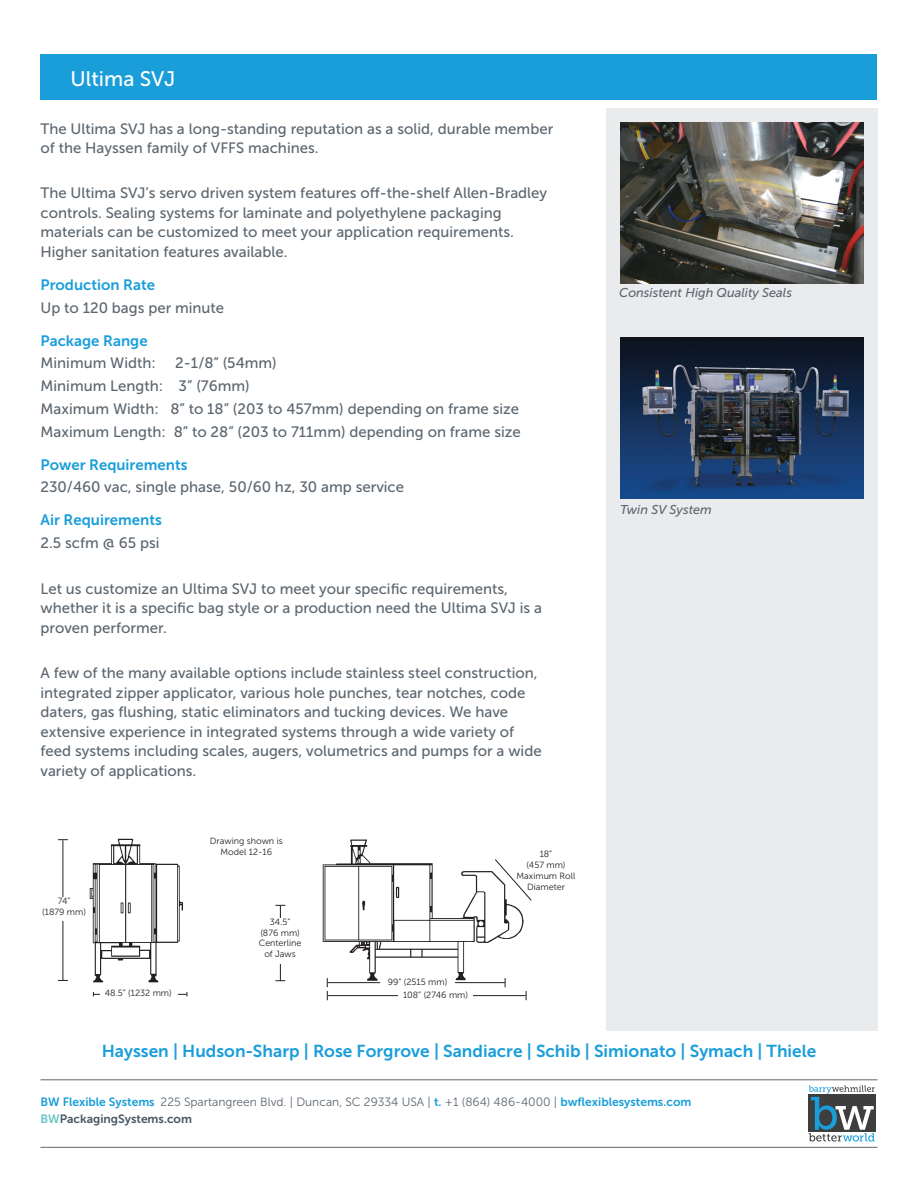
<style>
.page{position:relative;width:918px;height:1188px;background:#fff}
.page>*{position:absolute;margin:0;border:0;box-sizing:border-box;transform-origin:0 0}
.Page_2_Heading{font:21px "Museo Sans 500";color:#fff}
.Footer__Company___2n{font:17.25px "Museo Sans 700";color:#199eda}
.Page_2_Body{font:15px/19.5px "Museo Sans 500";color:#5c666f}
.Page_2_Subhead{font:15px "Museo Sans 700";color:#199eda}
.t1{font:italic 12.75px "Museo Sans 500";color:#5c666f}
.t2{font:12px "Museo Sans 300";color:#5c666f}
.t3{font:12px "Museo Sans 700";color:#475865}
.t4{font:10.2px "Minion Pro";color:#231f20}
.t5{font:9px/10.8px "Museo Sans 300";color:#231f20;text-align:center}
.s1{font-family:"Museo Sans 700";color:#199eda}
.s2{color:#66c7c7}
</style>
<div class="page">
<svg style="left:809px;top:1086px;width:66px;height:56px"></svg>
<hr style="left:40px;top:1147px;width:838px;height:1px;background:#5c666f">
<hr style="left:40px;top:1080px;width:838px;height:1px;background:#5c666f">
<div style="left:40px;top:54px;width:838px;height:45px;background:#199eda"></div>
<div style="left:606px;top:108px;width:272px;height:922px;background:#eaebed"></div>
<img style="left:275px;top:839px;width:252px;height:162px">
<hr style="left:280px;top:906px;width:1px;height:75px;background:#231f20">
<div style="left:256px;top:918px;width:48px;height:46px;background:#fff"></div>
<hr style="left:328px;top:982px;width:177px;height:1px;background:#231f20">
<div style="left:380px;top:978px;width:75px;height:10px;background:#fff"></div>
<svg style="left:494px;top:859px;width:38px;height:42px"></svg>
<hr style="left:328px;top:995px;width:198px;height:1px;background:#231f20">
<svg style="left:327px;top:978px;width:1px;height:22px"></svg>
<div style="left:398px;top:992px;width:75px;height:9px;background:#fff"></div>
<img style="left:58px;top:838px;width:130px;height:159px">
<img style="left:620px;top:122px;width:243px;height:162px">
<img style="left:620px;top:338px;width:243px;height:161px">
<div style="left:101px;top:989px;width:75px;height:10px;background:#fff"></div>
<div style="left:40px;top:897px;width:48px;height:24px;background:#fff"></div>
<p class="Page_2_Heading" style="left:71px;top:68px;width:106px">Ultima SVJ</p>
<p class="Page_2_Body" style="left:40px;top:119px;width:514px">The Ultima SVJ has a long-standing reputation as a solid, durable member of the Hayssen family of VFFS machines.</p>
<p class="Page_2_Body" style="left:40px;top:184px;width:508px">The Ultima SVJ’s servo driven system features off-the-shelf Allen-Bradley controls. Sealing systems for laminate and polyethylene packaging materials can be customized to meet your application requirements.<br>Higher sanitation features available.</p>
<p class="Page_2_Subhead" style="left:40px;top:276px;width:116px">Production Rate</p>
<p class="Page_2_Body" style="left:40px;top:298px;width:185px">Up to 120 bags per minute</p>
<p class="Page_2_Subhead" style="left:40px;top:332px;width:109px">Package Range</p>
<p class="Page_2_Body" style="left:40px;top:354px;width:117px">Minimum Width:</p>
<p class="Page_2_Body" style="left:175px;top:354px;width:103px">2-1/8” (54mm)</p>
<p class="Page_2_Body" style="left:40px;top:376px;width:211px">Minimum Length: 3” (76mm)</p>
<p class="Page_2_Body" style="left:40px;top:399px;width:480px">Maximum Width: 8” to 18” (203 to 457mm) depending on frame size</p>
<p class="Page_2_Body" style="left:40px;top:422px;width:482px">Maximum Length: 8” to 28” (203 to 711mm) depending on frame size</p>
<p class="Page_2_Subhead" style="left:40px;top:456px;width:148px">Power Requirements</p>
<p class="Page_2_Body" style="left:40px;top:478px;width:365px">230/460 vac, single phase, 50/60 hz, 30 amp service</p>
<p class="Page_2_Subhead" style="left:40px;top:512px;width:123px">Air Requirements</p>
<p class="Page_2_Body" style="left:40px;top:533px;width:121px">2.5 scfm @ 65 psi</p>
<p class="Page_2_Body" style="left:40px;top:579px;width:503px">Let us customize an Ultima SVJ to meet your specific requirements, whether it is a specific bag style or a production need the Ultima SVJ is a proven performer.</p>
<p class="Page_2_Body" style="left:40px;top:663px;width:503px">A few of the many available options include stainless steel construction, integrated zipper applicator, various hole punches, tear notches, code daters, gas flushing, static eliminators and tucking devices. We have extensive experience in integrated systems through a wide variety of feed systems including scales, augers, volumetrics and pumps for a wide variety of applications.</p>
<p class="t4" style="left:57px;top:895px;width:15px">74”</p>
<p class="t4" style="left:41px;top:907px;width:47px">(1879 mm)</p>
<p class="t5" style="left:58px;top:896px;width:14px">74”</p>
<p class="t5" style="left:42px;top:907px;width:45px">(1879 mm)</p>
<p class="t5" style="left:210px;top:835px;width:74px">Drawing shown is<br>Model 12-16</p>
<p class="t5" style="left:270px;top:916px;width:22px">34.5”</p>
<p class="t5" style="left:260px;top:927px;width:41px">(876 mm)</p>
<p class="t5" style="left:259px;top:938px;width:44px">Centerline of Jaws</p>
<p class="t5" style="left:388px;top:976px;width:61px">99” (2515 mm)</p>
<p class="t5" style="left:105px;top:988px;width:68px">48.5” (1232 mm)</p>
<p class="t5" style="left:403px;top:990px;width:67px">108” (2746 mm)</p>
<p class="t4" style="left:105px;top:987px;width:70px">48.5” (1232 mm)</p>
<p class="t5" style="left:540px;top:849px;width:14px">18”</p>
<p class="t5" style="left:526px;top:860px;width:41px">(457 mm)</p>
<p class="t5" style="left:517px;top:870px;width:60px">Maximum Roll</p>
<p class="t5" style="left:527px;top:881px;width:39px">Diameter</p>
<p class="t1" style="left:619px;top:285px;width:174px">Consistent High Quality Seals</p>
<p class="t1" style="left:620px;top:503px;width:93px">Twin SV System</p>
<p class="Footer__Company___2n" style="left:102px;top:1042px;width:716px">Hayssen | Hudson-Sharp | Rose Forgrove | Sandiacre | Schib | Simionato | Symach | Thiele</p>
<p class="t2" style="left:40px;top:1096px;width:652px"><span class="s1">BW Flexible Systems</span> 225 Spartangreen Blvd. | Duncan, SC 29334 USA | <span class="s1">t.</span> +1 (864) 486-4000 | <span class="s1">bwflexiblesystems.com</span></p>
<p class="t3" style="left:40px;top:1113px;width:153px"><span class="s2">BW</span>PackagingSystems.com</p>
</div>
